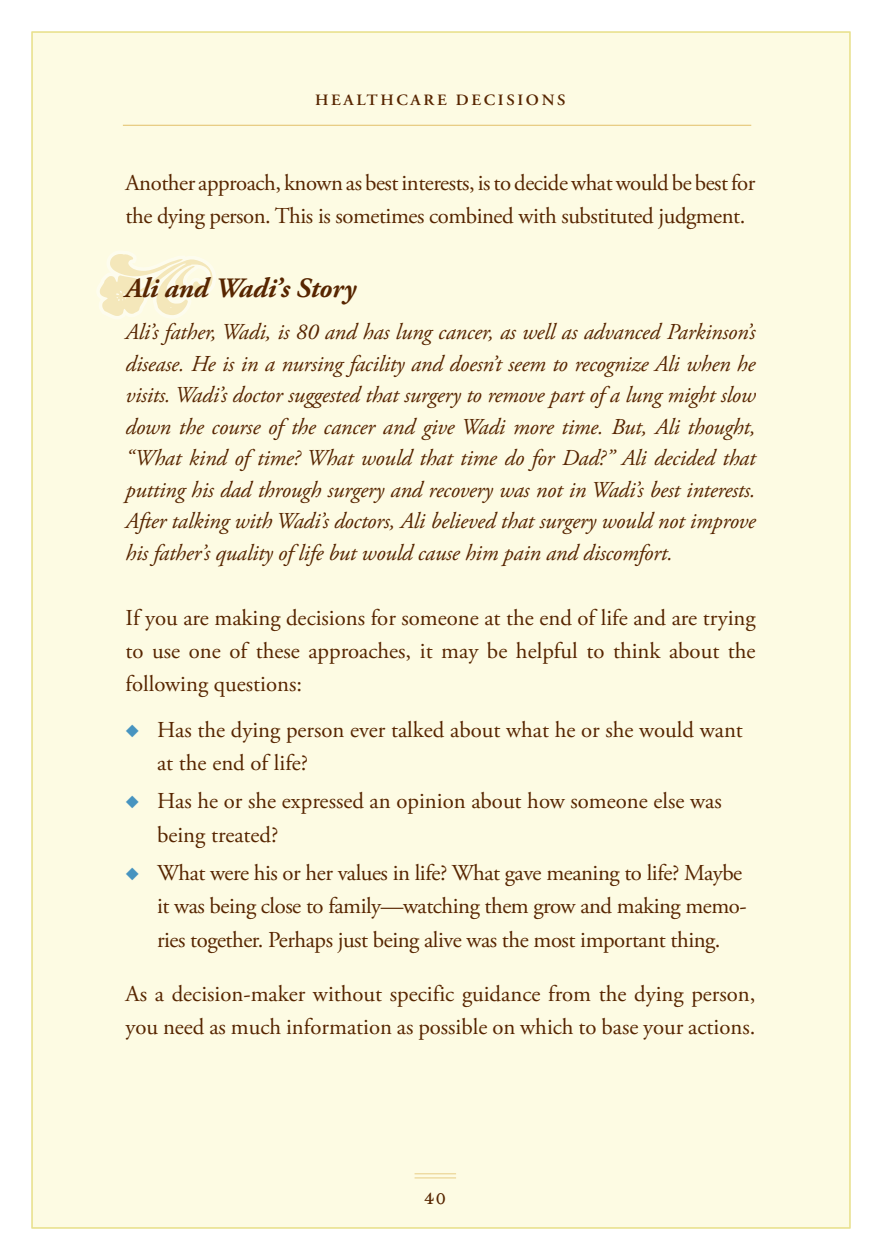
<style>
.page{position:relative;width:882px;height:1260px;background:#fff}
.page>*{position:absolute;margin:0;border:0;box-sizing:border-box;transform-origin:0 0}
.story_Title{font:italic 700 28px "Adobe Garamond Pro";letter-spacing:-.005em;color:#572500}
.t1{font:24.5px "Mrs Eaves Small Caps";color:#572500}
.story_body{font:italic 22.75px/31.5px "Adobe Garamond Pro";letter-spacing:-.01em;color:#572500;text-align:justify}
.Text{font:22.75px/33.2px "Adobe Garamond Pro";letter-spacing:-.02em;color:#572500}
.Bullet_Indented_copy{font:22.75px/33.2px "Adobe Garamond Pro";letter-spacing:-.02em;color:#572500}
.Text-2{font:22.75px/33.2px "Adobe Garamond Pro";color:#572500}
.Bullet_Indented_copy-2{font:22.75px/33.2px "Adobe Garamond Pro";color:#572500}
.t2{font:600 15.75px "Adobe Garamond Pro";letter-spacing:.16em;color:#572500;scale:1.05 1}
.s1{color:#4794c0}
</style>
<div class="page">
<div style="left:32px;top:32px;width:818px;height:1196px;background:#fdfbe3;border:1px solid #e9e18d"></div>
<hr style="left:415px;top:1173px;width:41px;height:1px;background:#e8cd85">
<hr style="left:415px;top:1177px;width:41px;height:1px;background:#e8cd85">
<hr style="left:123px;top:125px;width:628px;height:1px;background:#e8cd85">
<svg style="left:97px;top:251px;width:119px;height:68px"></svg>
<p class="t2" style="left:315px;top:91px;width:240px">HEALTHCARE DECISIONS</p>
<p class="Text" style="left:126px;top:167px;width:631px">Another approach, known as best interests, is to decide what would be best for the dying person. This is sometimes combined with substituted judgment.</p>
<p class="story_Title" style="left:126px;top:272px;width:232px">Ali and Wadi’s Story</p>
<p class="story_body" style="left:126px;top:317px;width:632px">Ali’s father, Wadi, is 80 and has lung cancer, as well as advanced Parkinson’s disease. He is in a nursing facility and doesn’t seem to recognize Ali when he visits. Wadi’s doctor suggested that surgery to remove part of a lung might slow down the course of the cancer and give Wadi more time. But, Ali thought, “What kind of time? What would that time do for Dad?” Ali decided that putting his dad through surgery and recovery was not in Wadi’s best interests.<br>After talking with Wadi’s doctors, Ali believed that surgery would not improve his father’s quality of life but would cause him pain and discomfort.</p>
<p class="Text" style="left:126px;top:602px;width:632px;text-align:justify">If you are making decisions for someone at the end of life and are trying to use one of these approaches, it may be helpful to think about the following questions:</p>
<p class="Bullet_Indented_copy-2" style="left:157px;top:714px;width:587px;text-indent:-32px"><span class="s1">◆</span> Has the dying person ever talked about what he or she would want at the end of life?</p>
<p class="Bullet_Indented_copy" style="left:157px;top:785px;width:566px;text-indent:-32px"><span class="s1">◆</span> Has he or she expressed an opinion about how someone else was being treated?</p>
<p class="Bullet_Indented_copy" style="left:157px;top:857px;width:591px;text-indent:-32px"><span class="s1">◆</span> What were his or her values in life? What gave meaning to life? Maybe it was being close to family—watching them grow and making memo&shy;ries together. Perhaps just being alive was the most important thing.</p>
<p class="Text-2" style="left:126px;top:978px;width:631px">As a decision-maker without specific guidance from the dying person, you need as much information as possible on which to base your actions.</p>
<p class="t1" style="left:424px;top:1184px;width:30px">4040</p>
</div>
